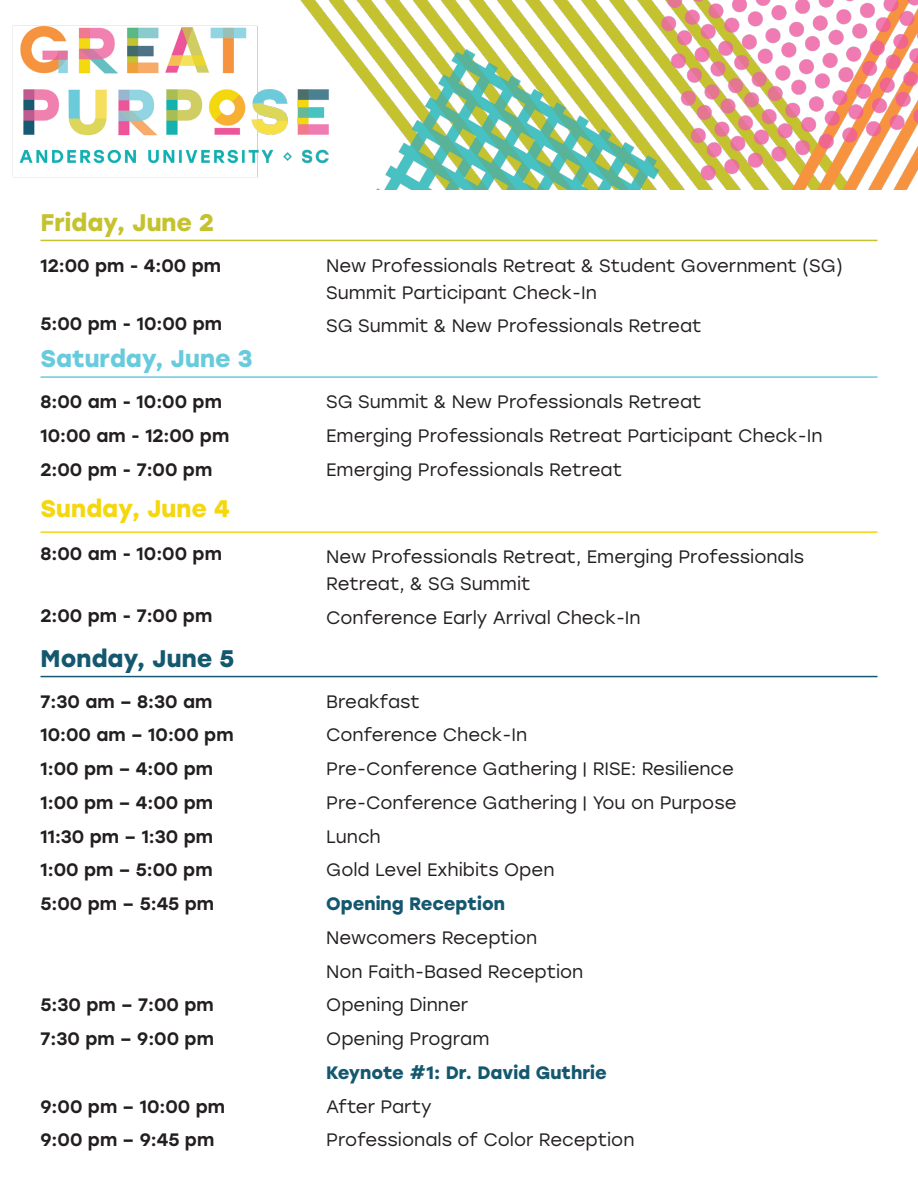
<style>
.page{position:relative;width:918px;height:1188px;background:#fff}
.page>*{position:absolute;margin:0;border:0;box-sizing:border-box;transform-origin:0 0}
.t1{font:700 24px "Stolzl";color:#68cbdd}
.t2{font:700 24px "Stolzl";color:#14586f}
.t3{font:700 24px "Stolzl";color:#c4c22f}
.t4{font:700 24px "Stolzl";color:#f4d70d}
.t5{font:18px/27px "Stolzl";color:#231f20}
.t6{font:500 18px "Stolzl";color:#231f20}
.t7{font:700 18px "Stolzl";color:#14586f}
</style>
<div class="page">
<img style="left:12px;top:0;width:906px;height:189px">
<hr style="left:40px;top:676px;width:838px;height:1px;background:#14586f">
<hr style="left:40px;top:240px;width:838px;height:1px;background:#c4c22f">
<hr style="left:40px;top:376px;width:838px;height:2px;background:#68cbdd">
<hr style="left:40px;top:531px;width:838px;height:2px;background:#f4d70d">
<p class="t3" style="left:40px;top:205px;width:175px">Friday, June 2</p>
<p class="t6" style="left:40px;top:252px;width:182px">12:00 pm - 4:00 pm</p>
<p class="t6" style="left:40px;top:311px;width:183px">5:00 pm - 10:00 pm</p>
<p class="t1" style="left:40px;top:342px;width:213px">Saturday, June 3</p>
<p class="t6" style="left:40px;top:389px;width:183px">8:00 am - 10:00 pm</p>
<p class="t6" style="left:40px;top:423px;width:190px">10:00 am - 12:00 pm</p>
<p class="t6" style="left:40px;top:457px;width:173px">2:00 pm - 7:00 pm</p>
<p class="t4" style="left:40px;top:491px;width:191px">Sunday, June 4</p>
<p class="t6" style="left:40px;top:541px;width:183px">8:00 am - 10:00 pm</p>
<p class="t6" style="left:40px;top:603px;width:173px">2:00 pm - 7:00 pm</p>
<p class="t2" style="left:40px;top:641px;width:195px">Monday, June 5</p>
<p class="t6" style="left:40px;top:689px;width:173px">7:30 am – 8:30 am</p>
<p class="t6" style="left:40px;top:722px;width:195px">10:00 am – 10:00 pm</p>
<p class="t6" style="left:40px;top:756px;width:174px">1:00 pm – 4:00 pm</p>
<p class="t6" style="left:40px;top:790px;width:174px">1:00 pm – 4:00 pm</p>
<p class="t6" style="left:40px;top:824px;width:174px">11:30 pm – 1:30 pm</p>
<p class="t6" style="left:40px;top:857px;width:174px">1:00 pm – 5:00 pm</p>
<p class="t6" style="left:40px;top:891px;width:175px">5:00 pm – 5:45 pm</p>
<p class="t6" style="left:40px;top:992px;width:175px">5:30 pm – 7:00 pm</p>
<p class="t6" style="left:40px;top:1026px;width:175px">7:30 pm – 9:00 pm</p>
<p class="t6" style="left:40px;top:1094px;width:186px">9:00 pm – 10:00 pm</p>
<p class="t6" style="left:40px;top:1127px;width:175px">9:00 pm – 9:45 pm</p>
<p class="t5" style="left:326px;top:251px;width:518px">New Professionals Retreat &amp; Student Government (SG)<br>Summit Participant Check-In</p>
<p class="t5" style="left:326px;top:312px;width:377px">SG Summit &amp; New Professionals Retreat</p>
<p class="t5" style="left:326px;top:388px;width:377px">SG Summit &amp; New Professionals Retreat</p>
<p class="t5" style="left:326px;top:421px;width:498px">Emerging Professionals Retreat Participant Check-In</p>
<p class="t5" style="left:326px;top:455px;width:297px">Emerging Professionals Retreat</p>
<p class="t5" style="left:326px;top:543px;width:480px">New Professionals Retreat, Emerging Professionals<br>Retreat, &amp; SG Summit</p>
<p class="t5" style="left:326px;top:603px;width:316px">Conference Early Arrival Check-In</p>
<p class="t5" style="left:326px;top:687px;width:95px">Breakfast</p>
<p class="t5" style="left:326px;top:721px;width:202px">Conference Check-In</p>
<p class="t5" style="left:326px;top:755px;width:409px">Pre-Conference Gathering | RISE: Resilience</p>
<p class="t5" style="left:326px;top:788px;width:412px">Pre-Conference Gathering | You on Purpose</p>
<p class="t5" style="left:326px;top:822px;width:56px">Lunch</p>
<p class="t5" style="left:326px;top:856px;width:230px">Gold Level Exhibits Open</p>
<p class="t7" style="left:326px;top:891px;width:180px">Opening Reception</p>
<p class="t5" style="left:326px;top:923px;width:213px">Newcomers Reception</p>
<p class="t5" style="left:326px;top:957px;width:259px">Non Faith-Based Reception</p>
<p class="t5" style="left:326px;top:991px;width:144px">Opening Dinner</p>
<p class="t5" style="left:326px;top:1025px;width:165px">Opening Program</p>
<p class="t7" style="left:326px;top:1060px;width:282px">Keynote #1: Dr. David Guthrie</p>
<p class="t5" style="left:326px;top:1092px;width:107px">After Party</p>
<p class="t5" style="left:326px;top:1126px;width:310px">Professionals of Color Reception</p>
</div>
